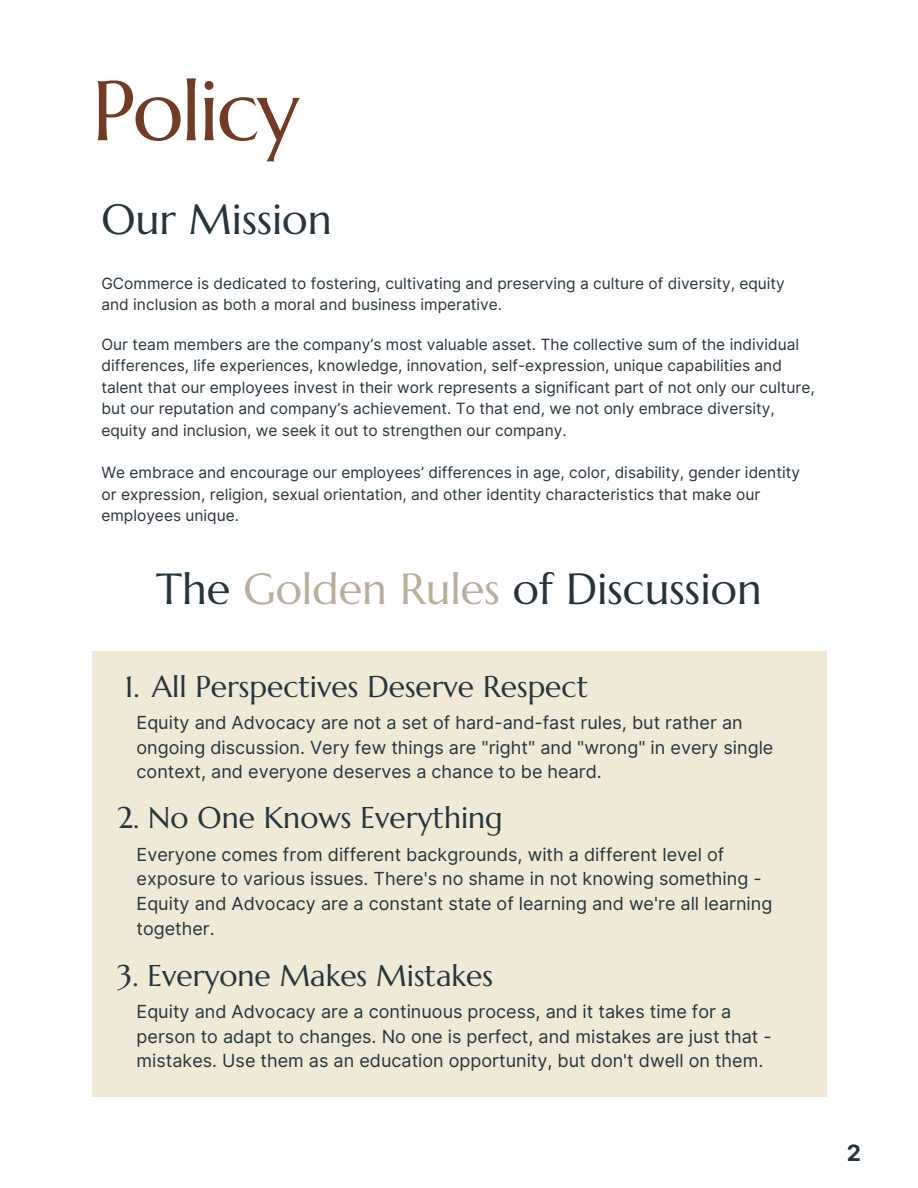
<style>
.page{position:relative;width:918px;height:1188px;background:#fff}
.page>*{position:absolute;margin:0;border:0;box-sizing:border-box;transform-origin:0 0}
.t1{font:84.6px "Marcellus";letter-spacing:-.03em;color:#723b25}
.t2{font:43.5px "Marcellus";color:#25353d}
.t3{font:42.3px "Marcellus";color:#25353d}
.t4{font:30px "Marcellus";color:#25353d}
.t5{font:700 22.5px "Inter";color:#25353d}
.t6{font:18px/24.8px "Inter";color:#25353d}
.t7{font:15.45px/21.3px "Inter";color:#25353d}
.s1{color:#b9ae9a}
</style>
<div class="page">
<div style="left:92px;top:651px;width:734px;height:446px;background:#efe9d5"></div>
<p class="t1" style="left:92px;top:58px;width:209px">Policy</p>
<h1 class="t3" style="left:101px;top:192px;width:232px">Our Mission</h1>
<h2 class="t7" style="left:101px;top:273px;width:685px">GCommerce is dedicated to fostering, cultivating and preserving a culture of diversity, equity and inclusion as both a moral and business imperative.</h2>
<p class="t7" style="left:101px;top:334px;width:715px">Our team members are the company’s most valuable asset. The collective sum of the individual differences, life experiences, knowledge, innovation, self-expression, unique capabilities and talent that our employees invest in their work represents a significant part of not only our culture, but our reputation and company’s achievement. To that end, we not only embrace diversity, equity and inclusion, we seek it out to strengthen our company.</p>
<p class="t7" style="left:101px;top:462px;width:700px">We embrace and encourage our employees’ differences in age, color, disability, gender identity or expression, religion, sexual orientation, and other identity characteristics that make our employees unique.</p>
<h2 class="t2" style="left:156px;top:562px;width:607px">The <span class="s1">Golden Rules</span> of Discussion</h2>
<p class="t4" style="left:125px;top:667px;width:465px">1. All Perspectives Deserve Respect</p>
<p class="t6" style="left:137px;top:710px;width:638px">Equity and Advocacy are not a set of hard-and-fast rules, but rather an ongoing discussion. Very few things are "right" and "wrong" in every single context, and everyone deserves a chance to be heard.</p>
<h4 class="t4" style="left:117px;top:799px;width:387px">2. No One Knows Everything</h4>
<h4 class="t6" style="left:137px;top:842px;width:637px">Everyone comes from different backgrounds, with a different level of exposure to various issues. There's no shame in not knowing something - Equity and Advocacy are a constant state of learning and we're all learning together.</h4>
<h4 class="t4" style="left:117px;top:956px;width:377px">3. Everyone Makes Mistakes</h4>
<h3 class="t6" style="left:137px;top:999px;width:637px">Equity and Advocacy are a continuous process, and it takes time for a person to adapt to changes. No one is perfect, and mistakes are just that - mistakes. Use them as an education opportunity, but don't dwell on them.</h3>
<h3 class="t5" style="left:847px;top:1140px;width:16px">2</h3>
</div>
